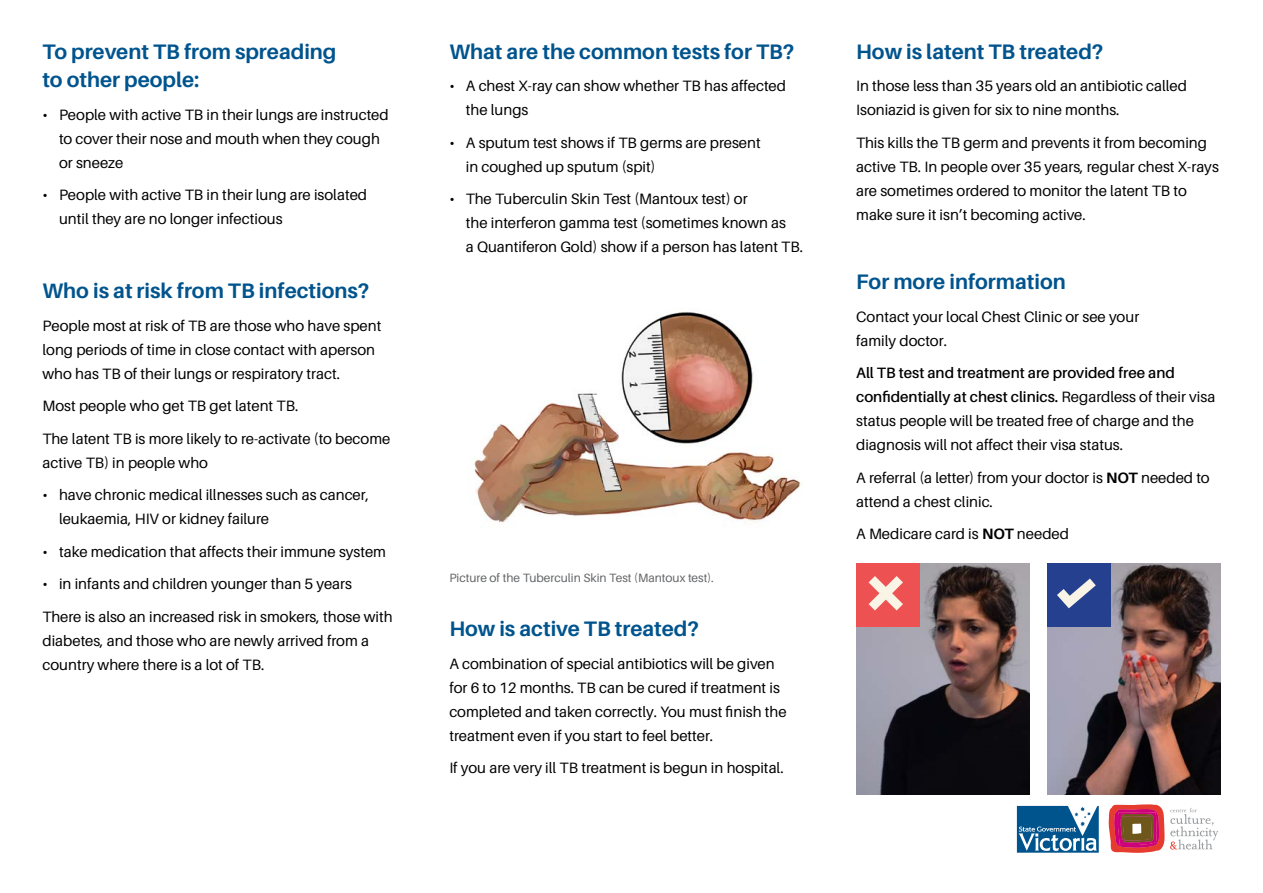
<style>
.page{position:relative;width:1263px;height:893px;background:#fff}
.page>*{position:absolute;margin:0;border:0;box-sizing:border-box;transform-origin:0 0}
.t1{font:700 21px/28.5px "Aileron";color:#00548e}
.t2{font:15px/24px "Aileron";color:#000}
.t3{font:12px "Aileron";color:#636466}
.s1{font-weight:600}
.s2{font-weight:700}
</style>
<div class="page">
<img style="left:1047px;top:563px;width:173px;height:231px">
<img style="left:856px;top:563px;width:174px;height:231px">
<div style="left:856px;top:563px;width:63px;height:64px;background:#ee5152"></div>
<div style="left:1047px;top:563px;width:63px;height:64px;background:#25408f"></div>
<svg style="left:868px;top:576px;width:35px;height:35px"></svg>
<svg style="left:1057px;top:578px;width:39px;height:31px"></svg>
<svg style="left:1109px;top:804px;width:55px;height:49px"></svg>
<svg style="left:1170px;top:808px;width:48px;height:41px"></svg>
<svg style="left:1017px;top:806px;width:82px;height:47px"></svg>
<img style="left:474px;top:311px;width:327px;height:212px">
<h1 class="t1" style="left:43px;top:37px;width:295px">To prevent TB from spreading to other people:</h1>
<p class="t2" style="left:59px;top:103px;width:331px;text-indent:-16px">• People with active TB in their lungs are instructed to cover their nose and mouth when they cough or sneeze</p>
<p class="t2" style="left:59px;top:183px;width:310px;text-indent:-16px">• People with active TB in their lung are isolated until they are no longer infectious</p>
<h1 class="t1" style="left:43px;top:277px;width:328px">Who is at risk from TB infections?</h1>
<p class="t2" style="left:43px;top:314px;width:340px">People most at risk of TB are those who have spent long periods of time in close contact with aperson who has TB of their lungs or respiratory tract.</p>
<p class="t2" style="left:43px;top:390px;width:349px;line-height:32.5px">Most people who get TB get latent TB.<br>The latent TB is more likely to re-activate (to become</p>
<p class="t2" style="left:43px;top:451px;width:167px">active TB) in people who</p>
<p class="t2" style="left:59px;top:483px;width:312px;text-indent:-16px">• have chronic medical illnesses such as cancer, leukaemia, HIV or kidney failure</p>
<p class="t2" style="left:43px;top:540px;width:345px">• take medication that affects their immune system</p>
<p class="t2" style="left:43px;top:568px;width:352px;line-height:32.5px">• in infants and children younger than 5 years<br>There is also an increased risk in smokers, those with</p>
<p class="t2" style="left:43px;top:629px;width:328px">diabetes, and those who are newly arrived from a country where there is a lot of TB.</p>
<h1 class="t1" style="left:449px;top:37px;width:347px">What are the common tests for TB?</h1>
<p class="t2" style="left:466px;top:74px;width:322px;text-indent:-16px">• A chest X-ray can show whether TB has affected the lungs</p>
<p class="t2" style="left:466px;top:131px;width:296px;text-indent:-16px">• A sputum test shows if TB germs are present in coughed up sputum (spit)</p>
<p class="t2" style="left:466px;top:187px;width:339px;text-indent:-16px">• The Tuberculin Skin Test (Mantoux test) or<br>the interferon gamma test (sometimes known as<br>a Quantiferon Gold) show if a person has latent TB.</p>
<p class="t3" style="left:449px;top:571px;width:266px">Picture of the Tuberculin Skin Test (Mantoux test).</p>
<h1 class="t1" style="left:449px;top:615px;width:251px">How is active TB treated?</h1>
<p class="t2" style="left:449px;top:652px;width:339px">A combination of special antibiotics will be given for 6 to 12 months. TB can be cured if treatment is completed and taken correctly. You must finish the treatment even if you start to feel better.</p>
<p class="t2" style="left:449px;top:756px;width:336px">If you are very ill TB treatment is begun in hospital.</p>
<h1 class="t1" style="left:856px;top:37px;width:249px">How is latent TB treated?</h1>
<p class="t2" style="left:856px;top:74px;width:332px">In those less than 35 years old an antibiotic called<br>Isoniazid is given for six to nine months.</p>
<p class="t2" style="left:856px;top:131px;width:364px">This kills the TB germ and prevents it from becoming active TB. In people over 35 years, regular chest X-rays are sometimes ordered to monitor the latent TB to make sure it isn’t becoming active.</p>
<h1 class="t1" style="left:856px;top:268px;width:211px">For more information</h1>
<p class="t2" style="left:856px;top:305px;width:285px">Contact your local Chest Clinic or see your family doctor.</p>
<p class="t2" style="left:856px;top:361px;width:361px"><span class="s1">All TB test and treatment are provided free and confidentially at chest clinics.</span> Regardless of their visa status people will be treated free of charge and the diagnosis will not affect their visa status.</p>
<p class="t2" style="left:856px;top:466px;width:355px">A referral (a letter) from your doctor is <span class="s2">NOT</span> needed to attend a chest clinic.</p>
<p class="t2" style="left:856px;top:522px;width:214px">A Medicare card is <span class="s2">NOT</span> needed</p>
</div>
